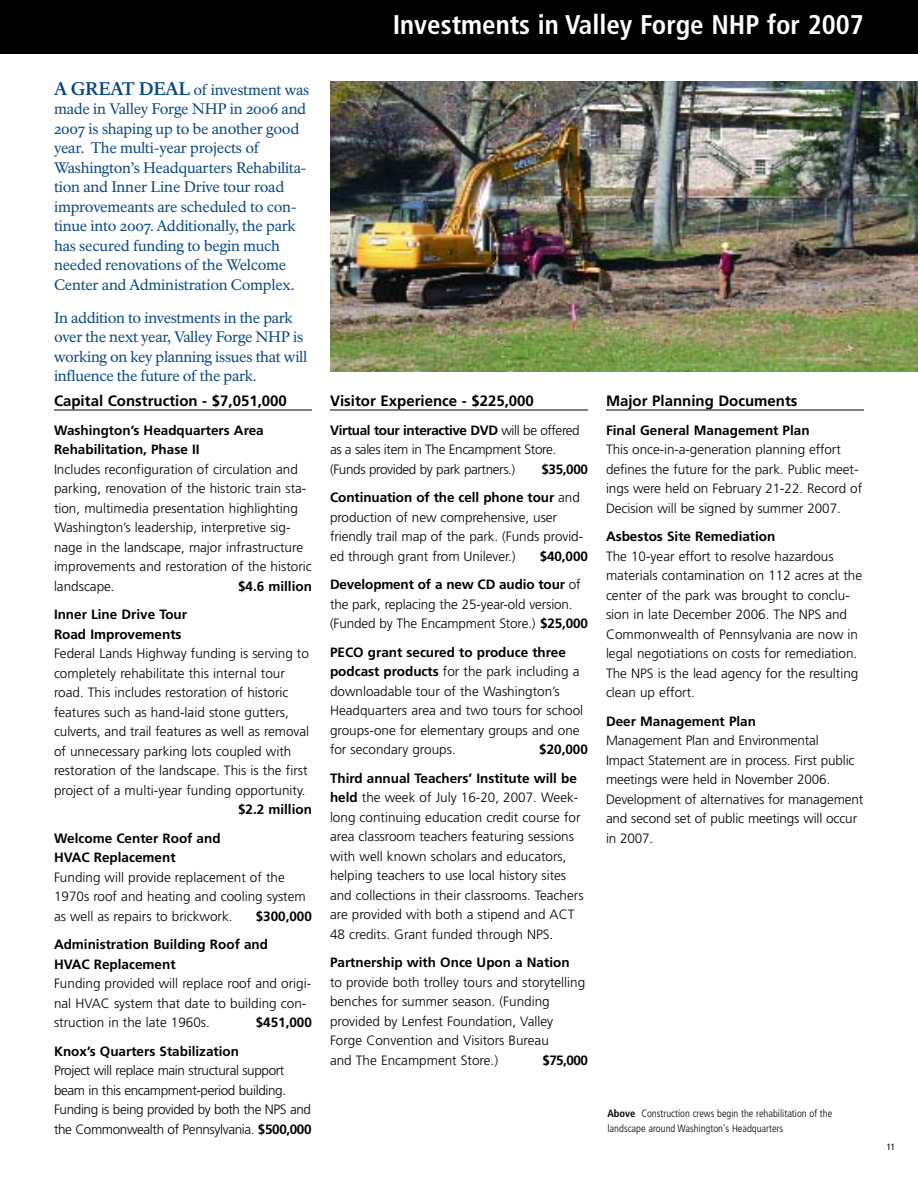
<style>
.page{position:relative;width:918px;height:1188px;background:#fff}
.page>*{position:absolute;margin:0;border:0;box-sizing:border-box;transform-origin:0 0}
.t1{font:700 condensed 27px "Frutiger";color:#fff}
.t2{font:15px/19.5px "NPS Rawlinson";letter-spacing:-.02em;color:#084882}
.t3{font:700 15px "Frutiger";color:#000}
.t4{font:300 13.5px/19.5px "Frutiger";color:#000}
.t5{font:700 13.5px/28.5px "Frutiger";color:#000}
.t6{font:300 13.5px/19.5px "Frutiger";letter-spacing:-.03em;color:#000}
.t7{font:300 condensed 10.5px/15px "Frutiger";color:#000}
.t8{font:condensed 9px "Frutiger";color:#000}
.s1{font-weight:700;font-size:18px}
.s2{font-weight:700}
.s3{font-weight:300}
</style>
<div class="page">
<div style="left:0;top:0;width:918px;height:54px;background:#000"></div>
<hr style="left:54px;top:410px;width:258px;height:1px;background:#000">
<hr style="left:330px;top:410px;width:258px;height:1px;background:#000">
<hr style="left:606px;top:410px;width:258px;height:1px;background:#000">
<img style="left:331px;top:81px;width:587px;height:290px">
<p class="t2" style="left:54px;top:81px;width:257px"><span class="s1">A GREAT DEAL</span> of investment was made in Valley Forge NHP in 2006 and 2007 is shaping up to be another good year. The multi-year projects of Washington’s Headquarters Rehabilita&shy;tion and Inner Line Drive tour road improvemeants are scheduled to con&shy;tinue into 2007. Additionally, the park has secured funding to begin much needed renovations of the Welcome Center and Administration Complex.</p>
<p class="t2" style="left:54px;top:309px;width:255px">In addition to investments in the park over the next year, Valley Forge NHP is working on key planning issues that will influence the future of the park.</p>
<p class="t3" style="left:54px;top:395px;width:234px">Capital Construction - $7,051,000</p>
<p class="t5" style="left:54px;top:422px;width:211px;line-height:19.5px">Washington’s Headquarters Area<br>Rehabilitation, Phase II</p>
<p class="t4" style="left:54px;top:461px;width:259px">Includes reconfiguration of circulation and parking, renovation of the historic train sta&shy;tion, multimedia presentation highlighting Washington’s leadership, interpretive sig&shy;nage in the landscape, major infrastructure improvements and restoration of the historic landscape.</p>
<p class="t5" style="left:238px;top:573px;width:75px">$4.6 million</p>
<p class="t5" style="left:54px;top:606px;width:135px;line-height:19.5px">Inner Line Drive Tour<br>Road Improvements</p>
<p class="t4" style="left:54px;top:645px;width:257px">Federal Lands Highway funding is serving to completely rehabilitate this internal tour road. This includes restoration of historic features such as hand-laid stone gutters, culverts, and trail features as well as removal of unnecessary parking lots coupled with restoration of the landscape. This is the first project of a multi-year funding opportunity.</p>
<p class="t5" style="left:238px;top:797px;width:75px">$2.2 million</p>
<p class="t5" style="left:54px;top:830px;width:168px;line-height:19.5px">Welcome Center Roof and<br>HVAC Replacement</p>
<p class="t4" style="left:54px;top:869px;width:253px">Funding will provide replacement of the<br>1970s roof and heating and cooling system as well as repairs to brickwork.</p>
<p class="t5" style="left:54px;top:903px;width:260px;text-indent:202px">$300,000<br>Administration Building Roof and</p>
<p class="t5" style="left:54px;top:951px;width:123px">HVAC Replacement</p>
<p class="t4" style="left:54px;top:975px;width:259px">Funding provided will replace roof and origi&shy;nal HVAC system that date to building con&shy;struction in the late 1960s.</p>
<p class="t5" style="left:256px;top:1010px;width:58px">$451,000</p>
<p class="t5" style="left:54px;top:1038px;width:187px">Knox’s Quarters Stabilization</p>
<p class="t6" style="left:54px;top:1062px;width:259px">Project will replace main structural support beam in this encampment-period building.<br>Funding is being provided by both the NPS and the Commonwealth of Pennsylvania. <span class="s2">$500,000</span></p>
<h1 class="t1" style="left:393px;top:14px;width:473px">Investments in Valley Forge NHP for 2007</h1>
<p class="t3" style="left:330px;top:395px;width:205px">Visitor Experience - $225,000</p>
<p class="t6" style="left:330px;top:422px;width:251px"><span class="s2">Virtual tour interactive DVD</span> will be offered as a sales item in The Encampment Store. (Funds provided by park partners.)</p>
<p class="t5" style="left:330px;top:456px;width:260px;text-indent:211px">$35,000<br>Continuation of the cell phone tour <span class="s3">and</span></p>
<p class="t4" style="left:330px;top:509px;width:255px">production of new comprehensive, user friendly trail map of the park. (Funds provid&shy;ed through grant from Unilever.)</p>
<p class="t5" style="left:330px;top:543px;width:259px;text-indent:210px">$40,000<br>Development of a new CD audio tour <span class="s3">of</span></p>
<p class="t4" style="left:330px;top:596px;width:260px">the park, replacing the 25-year-old version. (Funded by The Encampment Store.) <span class="s2">$25,000</span></p>
<p class="t4" style="left:330px;top:644px;width:255px"><span class="s2">PECO grant secured to produce three podcast products</span> for the park including a downloadable tour of the Washington’s Headquarters area and two tours for school groups-one for elementary groups and one for secondary groups.</p>
<p class="t5" style="left:330px;top:737px;width:260px;text-indent:209px">$20,000<br>Third annual Teachers’ Institute will be</p>
<p class="t4" style="left:330px;top:789px;width:255px"><span class="s2">held</span> the week of July 16-20, 2007. Week&shy;long continuing education credit course for area classroom teachers featuring sessions with well known scholars and educators, helping teachers to use local history sites and collections in their classrooms. Teachers are provided with both a stipend and ACT 48 credits. Grant funded through NPS.</p>
<p class="t5" style="left:330px;top:950px;width:241px">Partnership with Once Upon a Nation</p>
<p class="t4" style="left:330px;top:974px;width:257px">to provide both trolley tours and storytelling benches for summer season. (Funding provided by Lenfest Foundation, Valley Forge Convention and Visitors Bureau<br>and The Encampment Store.)</p>
<p class="t5" style="left:542px;top:1047px;width:47px">$75,000</p>
<p class="t3" style="left:606px;top:395px;width:193px">Major Planning Documents</p>
<p class="t5" style="left:606px;top:417px;width:205px">Final General Management Plan</p>
<p class="t4" style="left:606px;top:441px;width:258px">This once-in-a-generation planning effort defines the future for the park. Public meet&shy;ings were held on February 21-22. Record of Decision will be signed by summer 2007.</p>
<p class="t5" style="left:606px;top:524px;width:171px">Asbestos Site Remediation</p>
<p class="t4" style="left:606px;top:548px;width:258px">The 10-year effort to resolve hazardous materials contamination on 112 acres at the center of the park was brought to conclu&shy;sion in late December 2006. The NPS and Commonwealth of Pennsylvania are now in legal negotiations on costs for remediation.<br>The NPS is the lead agency for the resulting clean up effort.</p>
<p class="t5" style="left:606px;top:708px;width:152px">Deer Management Plan</p>
<p class="t4" style="left:606px;top:732px;width:259px">Management Plan and Environmental<br>Impact Statement are in process. First public meetings were held in November 2006.<br>Development of alternatives for management and second set of public meetings will occur in 2007.</p>
<p class="t7" style="left:608px;top:1106px;width:226px"><span class="s2">Above</span> Construction crews begin the rehabilitation of the landscape around Washington's Headquarters</p>
<p class="t8" style="left:887px;top:1143px;width:10px">11</p>
</div>
